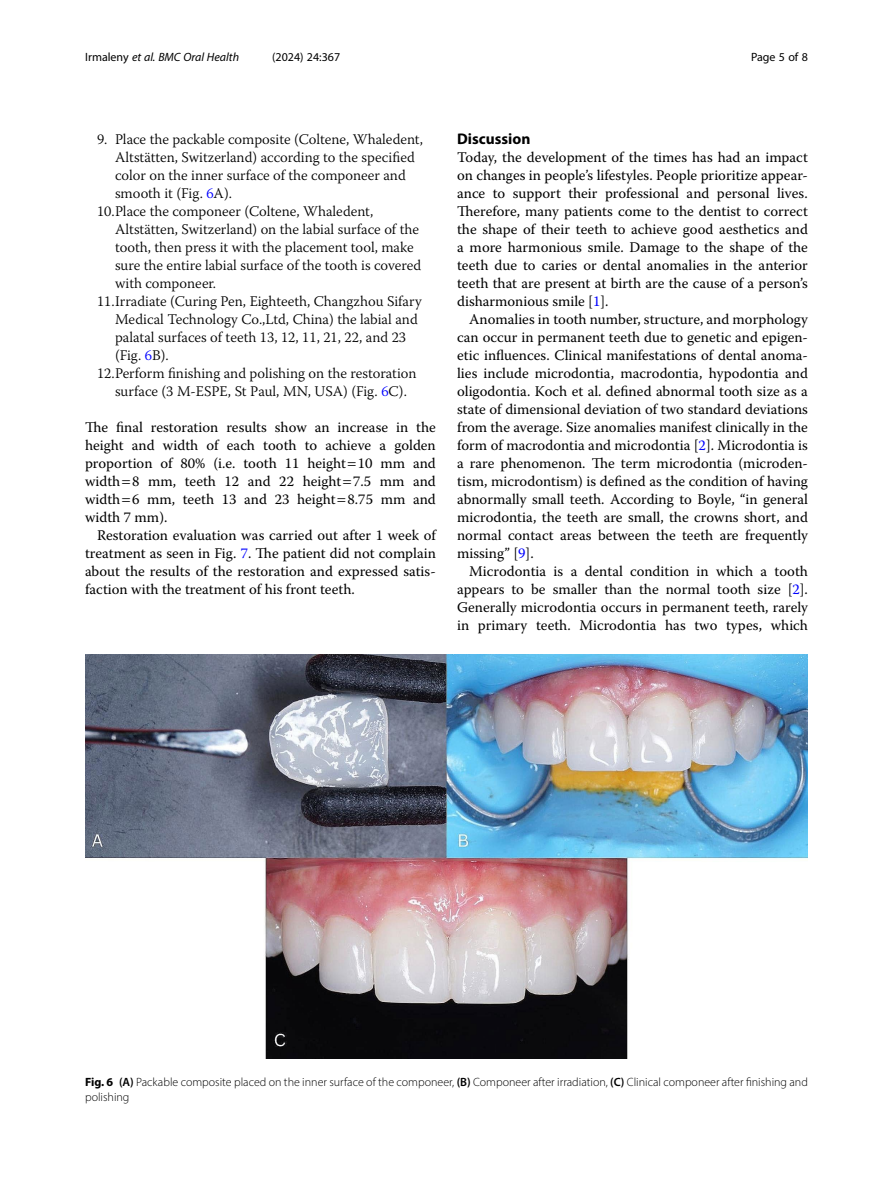
<style>
.page{position:relative;width:893px;height:1191px;background:#fff}
.page>*{position:absolute;margin:0;border:0;box-sizing:border-box;transform-origin:0 0}
.Head_1{font:700 15.45px "Myriad Pro";color:#000}
.Body_Text_Indent{font:14.7px/18px "Warnock Pro";color:#000;text-align:justify}
.Body_Text{font:14.7px/18px "Warnock Pro";color:#000;text-align:justify}
.Ordered_L1{font:300 14.7px/18px "Warnock Pro";color:#000}
.Figure_Caption{font:300 12px/15px "Myriad Pro";color:#000}
.t1{font:italic 12px "Myriad Pro";color:#000}
.t2{font:12px "Myriad Pro";color:#000}
.s1{font-style:normal}
.s2{color:#00f}
.s3{font-weight:700}
.s4{font-weight:600}
</style>
<div class="page">
<img style="left:85px;top:655px;width:723px;height:404px">
<p class="t1" style="left:85px;top:50px;width:156px"><span class="s1">Irmaleny</span> et al. BMC Oral Health</p>
<p class="t2" style="left:272px;top:50px;width:70px">(2024) 24:367</p>
<p class="t2" style="left:751px;top:50px;width:58px">Page 5 of 8</p>
<p class="Ordered_L1" style="left:115px;top:130px;width:310px;text-indent:-18px">9. Place the packable composite (Coltene, Whaledent, Altstätten, Switzerland) according to the specified color on the inner surface of the componeer and smooth it (Fig. <span class="s2">6</span>A).</p>
<p class="Ordered_L1" style="left:115px;top:202px;width:308px;text-indent:-18px">10.Place the componeer (Coltene, Whaledent, Altstätten, Switzerland) on the labial surface of the tooth, then press it with the placement tool, make sure the entire labial surface of the tooth is covered with componeer.</p>
<p class="Ordered_L1" style="left:115px;top:292px;width:308px;text-indent:-18px">11.Irradiate (Curing Pen, Eighteeth, Changzhou Sifary Medical Technology Co.,Ltd, China) the labial and palatal surfaces of teeth 13, 12, 11, 21, 22, and 23 (Fig. <span class="s2">6</span>B).</p>
<p class="Ordered_L1" style="left:97px;top:364px;width:321px;text-align:center">12.Perform finishing and polishing on the restoration surface (3 M-ESPE, St Paul, MN, USA) (Fig. <span class="s2">6</span>C).</p>
<p class="Body_Text" style="left:85px;top:418px;width:352px">The final restoration results show an increase in the height and width of each tooth to achieve a golden proportion of 80% (i.e. tooth 11 height 10 mm and width 8 mm, teeth 12 and 22 height 7.5 mm and width 6 mm, teeth 13 and 23 height 8.75 mm and width 7 mm).</p>
<p class="Body_Text_Indent" style="left:85px;top:526px;width:352px;text-indent:12px">Restoration evaluation was carried out after 1 week of treatment as seen in Fig. <span class="s2">7</span>. The patient did not complain about the results of the restoration and expressed satis&shy;faction with the treatment of his front teeth.</p>
<p class="Head_1" style="left:457px;top:129px;width:75px">Discussion</p>
<p class="Body_Text" style="left:457px;top:148px;width:352px">Today, the development of the times has had an impact on changes in people’s lifestyles. People prioritize appear&shy;ance to support their professional and personal lives.<br>Therefore, many patients come to the dentist to correct the shape of their teeth to achieve good aesthetics and a more harmonious smile. Damage to the shape of the teeth due to caries or dental anomalies in the anterior teeth that are present at birth are the cause of a person’s disharmonious smile [<span class="s2">1</span>].</p>
<p class="Body_Text_Indent" style="left:457px;top:310px;width:352px;text-indent:12px">Anomalies in tooth number, structure, and morphology can occur in permanent teeth due to genetic and epigen&shy;etic influences. Clinical manifestations of dental anoma&shy;lies include microdontia, macrodontia, hypodontia and oligodontia. Koch et al. defined abnormal tooth size as a state of dimensional deviation of two standard deviations from the average. Size anomalies manifest clinically in the form of macrodontia and microdontia [<span class="s2">2</span>]. Microdontia is a rare phenomenon. The term microdontia (microden&shy;tism, microdontism) is defined as the condition of having abnormally small teeth. According to Boyle, “in general microdontia, the teeth are small, the crowns short, and normal contact areas between the teeth are frequently missing” [<span class="s2">9</span>].</p>
<p class="Body_Text_Indent" style="left:457px;top:562px;width:352px;text-indent:12px">Microdontia is a dental condition in which a tooth appears to be smaller than the normal tooth size [<span class="s2">2</span>].<br>Generally microdontia occurs in permanent teeth, rarely in primary teeth. Microdontia has two types, which</p>
<p class="Figure_Caption" style="left:85px;top:1074px;width:724px"><span class="s3">Fig. 6</span> <span class="s4">(A)</span> Packable composite placed on the inner surface of the componeer, <span class="s4">(B)</span> Componeer after irradiation, <span class="s4">(C)</span> Clinical componeer after finishing and polishing</p>
</div>
